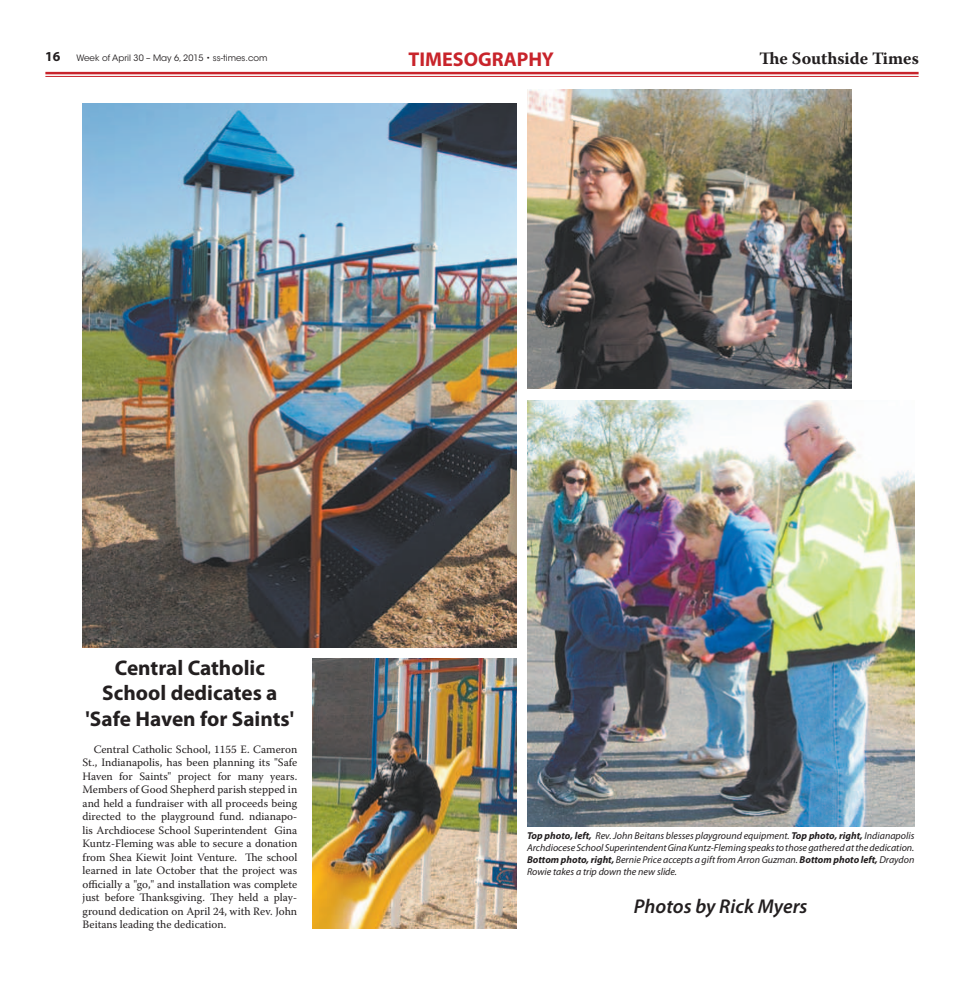
<style>
.page{position:relative;width:964px;height:990px;background:#fff}
.page>*{position:absolute;margin:0;border:0;box-sizing:border-box;transform-origin:0 0}
.Headline_-_14pt{font:700 21.25px/25.5px "Myriad Pro";color:#231f20;text-align:center}
.Bylines_for_Photos{font:italic 600 20px "Myriad Pro";color:#231f20}
.Sans_Text{font:700 20px "Myriad Pro";color:#c8242b}
.t1{font:700 17.38px "Warnock Pro";color:#231f20}
.Body_Copy{font:11.25px/13.5px "Warnock Pro";color:#231f20;text-align:justify}
.Captions_for_Photos{font:italic 10px/12px "Myriad Pro";color:#231f20;text-align:justify}
.t2{font:8.75px "ITC Avant Garde Std";color:#231f20}
.s1{font-family:"Myriad Pro";font-weight:700;font-size:13.75px}
.s2{font-weight:700}
</style>
<div class="page">
<hr style="left:45px;top:72px;width:873px;height:2px;background:#c8242b">
<hr style="left:45px;top:76px;width:873px;height:1px;background:#c8242b">
<img style="left:82px;top:103px;width:434px;height:545px">
<img style="left:312px;top:659px;width:204px;height:270px">
<img style="left:527px;top:400px;width:386px;height:426px">
<img style="left:527px;top:90px;width:323px;height:298px">
<p class="t2" style="left:45px;top:53px;width:224px"><span class="s1">16</span> Week of April 30 – May 6, 2015 • ss-times.com</p>
<p class="Sans_Text" style="left:408px;top:47px;width:147px">TIMESOGRAPHY</p>
<h3 class="t1" style="left:759px;top:48px;width:161px">The Southside Times</h3>
<p class="Headline_-_14pt" style="left:86px;top:654px;width:210px">Central Catholic<br>School dedicates a 'Safe Haven for Saints'</p>
<p class="Body_Copy" style="left:82px;top:742px;width:216px;text-indent:11px">Central Catholic School, 1155 E. Cameron St., Indianapolis, has been planning its "Safe Haven for Saints" project for many years.<br>Members of Good Shepherd parish stepped in and held a fundraiser with all proceeds being directed to the playground fund. ndianapo&shy;lis Archdiocese School Superintendent Gina Kuntz-Fleming was able to secure a donation from Shea Kiewit Joint Venture. The school learned in late October that the project was officially a "go," and installation was complete just before Thanksgiving. They held a play&shy;ground dedication on April 24, with Rev. John Beitans leading the dedication.</p>
<p class="Captions_for_Photos" style="left:526px;top:830px;width:389px"><span class="s2">Top photo, left,</span> Rev. John Beitans blesses playground equipment. <span class="s2">Top photo, right,</span> Indianapolis Archdiocese School Superintendent Gina Kuntz-Fleming speaks to those gathered at the dedication.<br><span class="s2">Bottom photo, right,</span> Bernie Price accepts a gift from Arron Guzman. <span class="s2">Bottom photo left,</span> Draydon Rowie takes a trip down the new slide.</p>
<p class="Bylines_for_Photos" style="left:633px;top:893px;width:175px">Photos by Rick Myers</p>
</div>
